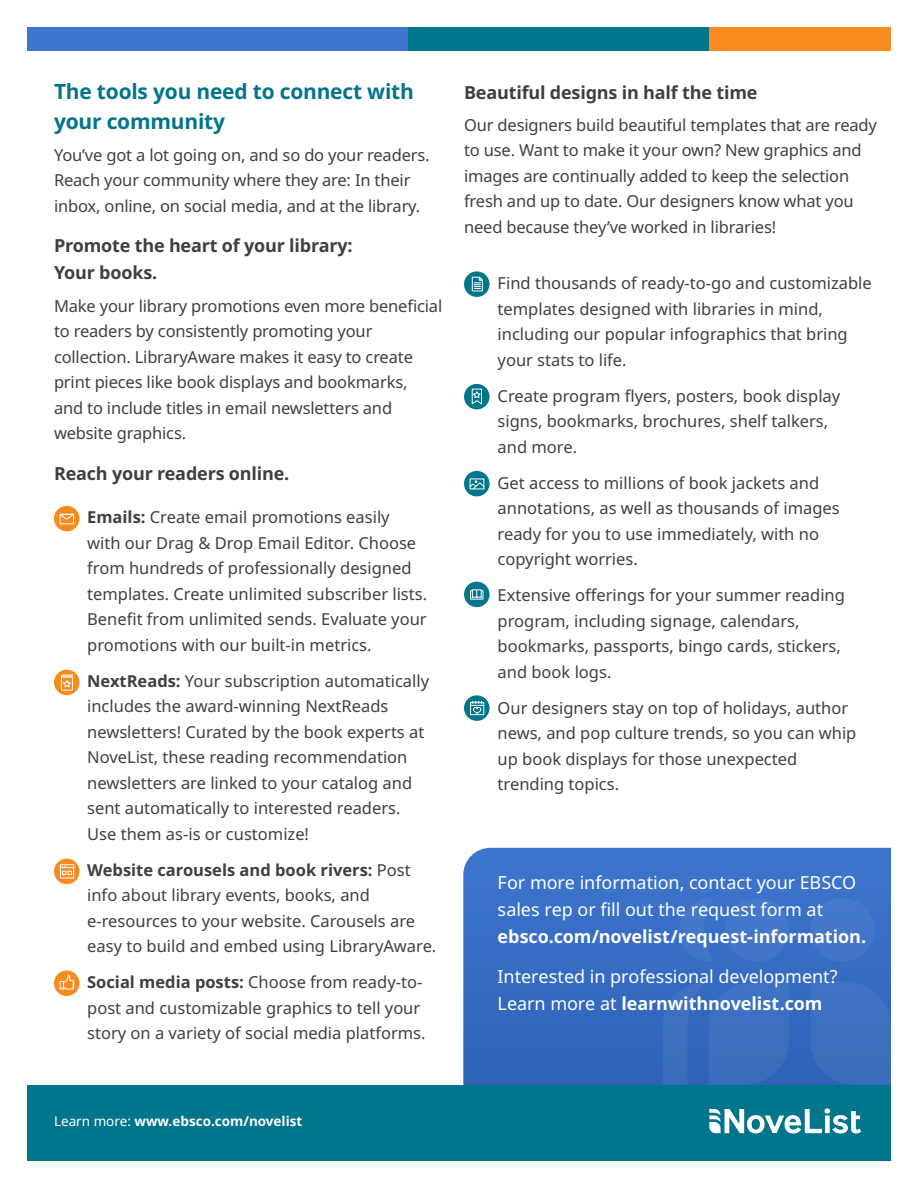
<style>
.page{position:relative;width:918px;height:1188px;background:#fff}
.page>*{position:absolute;margin:0;border:0;box-sizing:border-box;transform-origin:0 0}
.t1{font:700 21px/30px "Noto Sans";letter-spacing:-.01em;color:#00758c}
.t2{font:18px/27px "Noto Sans";letter-spacing:-.005em;color:#fff}
.t3{font:700 18px/27px "Noto Sans";letter-spacing:-.01em;color:#3d3f42}
.bullets{font:16.5px/25.5px "Noto Sans";color:#3d3f42}
.p2{font:16.5px/25.5px "Noto Sans";letter-spacing:-.01em;color:#3d3f42}
.t4{font:700 13.5px "Noto Sans";color:#fff}
.s1{font-weight:700}
.s2{font-weight:400}
</style>
<div class="page">
<svg style="left:463px;top:848px;width:428px;height:237px;background:#376dc3"></svg>
<div style="left:583px;top:27px;width:308px;height:24px;background:#f78b1e"></div>
<div style="left:305px;top:27px;width:404px;height:24px;background:#00758c"></div>
<div style="left:27px;top:27px;width:380px;height:24px;background:#3e75ce"></div>
<div style="left:27px;top:1085px;width:864px;height:76px;background:#00758c"></div>
<svg style="left:709px;top:1108px;width:152px;height:25px"></svg>
<svg style="left:679px;top:898px;width:36px;height:64px;background:#3e73c7"></svg>
<svg style="left:663px;top:982px;width:126px;height:103px;background:#396cbe"></svg>
<div style="left:725px;top:898px;width:64px;height:64px;background:#4377c9;border-radius:50%"></div>
<svg style="left:810px;top:982px;width:81px;height:103px;background:#3b6dbe"></svg>
<div style="left:810px;top:898px;width:64px;height:64px;background:#4377c9;border-radius:50%"></div>
<svg style="left:54px;top:506px;width:26px;height:25px"></svg>
<svg style="left:59px;top:513px;width:16px;height:7px"></svg>
<div style="left:54px;top:670px;width:26px;height:25px;background:#f78b1e;border-radius:50%"></div>
<svg style="left:61px;top:674px;width:12px;height:17px"></svg>
<svg style="left:54px;top:859px;width:26px;height:25px"></svg>
<div style="left:60px;top:864px;width:14px;height:14px;border:1px solid #fff"></div>
<svg style="left:60px;top:866px;width:14px;height:9px"></svg>
<svg style="left:54px;top:970px;width:26px;height:26px"></svg>
<svg style="left:60px;top:974px;width:15px;height:16px"></svg>
<svg style="left:464px;top:271px;width:26px;height:26px"></svg>
<svg style="left:472px;top:275px;width:11px;height:17px"></svg>
<div style="left:464px;top:384px;width:26px;height:25px;background:#00758c;border-radius:50%"></div>
<svg style="left:471px;top:388px;width:11px;height:17px"></svg>
<svg style="left:464px;top:471px;width:26px;height:25px"></svg>
<svg style="left:469px;top:480px;width:16px;height:10px"></svg>
<svg style="left:464px;top:695px;width:26px;height:26px"></svg>
<svg style="left:470px;top:701px;width:15px;height:14px"></svg>
<div style="left:464px;top:582px;width:26px;height:25px;background:#00758c;border-radius:50%"></div>
<div style="left:470px;top:590px;width:13px;height:9px;border:1px solid #fff"></div>
<svg style="left:472px;top:589px;width:10px;height:10px"></svg>
<h3 class="t1" style="left:54px;top:76px;width:361px">The tools you need to connect with your community</h3>
<p class="p2" style="left:54px;top:142px;width:377px">You’ve got a lot going on, and so do your readers.<br>Reach your community where they are: In their inbox, online, on social media, and at the library.</p>
<h4 class="t3" style="left:54px;top:233px;width:300px">Promote the heart of your library:<br>Your books.</h4>
<p class="p2" style="left:54px;top:293px;width:390px">Make your library promotions even more beneficial to readers by consistently promoting your collection. LibraryAware makes it easy to create print pieces like book displays and bookmarks,<br>and to include titles in email newsletters and website graphics.</p>
<h4 class="t3" style="left:54px;top:460px;width:237px">Reach your readers online.</h4>
<p class="bullets" style="left:87px;top:505px;width:341px"><span class="s1">Emails:</span> Create email promotions easily with our Drag &amp; Drop Email Editor. Choose from hundreds of professionally designed templates. Create unlimited subscriber lists.<br>Benefit from unlimited sends. Evaluate your promotions with our built-in metrics.</p>
<p class="bullets" style="left:87px;top:669px;width:343px"><span class="s1">NextReads:</span> Your subscription automatically includes the award-winning NextReads newsletters! Curated by the book experts at NoveList, these reading recommendation newsletters are linked to your catalog and sent automatically to interested readers.<br>Use them as-is or customize!</p>
<p class="bullets" style="left:87px;top:858px;width:351px"><span class="s1">Website carousels and book rivers:</span> Post info about library events, books, and e-resources to your website. Carousels are easy to build and embed using LibraryAware.</p>
<p class="bullets" style="left:87px;top:970px;width:340px"><span class="s1">Social media posts:</span> Choose from ready-to&shy;post and customizable graphics to tell your story on a variety of social media platforms.</p>
<h4 class="t3" style="left:464px;top:79px;width:295px">Beautiful designs in half the time</h4>
<p class="p2" style="left:464px;top:112px;width:414px">Our designers build beautiful templates that are ready to use. Want to make it your own? New graphics and images are continually added to keep the selection fresh and up to date. Our designers know what you need because they’ve worked in libraries!</p>
<p class="bullets" style="left:498px;top:271px;width:376px">Find thousands of ready-to-go and customizable templates designed with libraries in mind, including our popular infographics that bring your stats to life.</p>
<p class="bullets" style="left:498px;top:383px;width:344px">Create program flyers, posters, book display signs, bookmarks, brochures, shelf talkers, and more.</p>
<p class="bullets" style="left:498px;top:470px;width:344px">Get access to millions of book jackets and annotations, as well as thousands of images ready for you to use immediately, with no copyright worries.</p>
<p class="bullets" style="left:498px;top:583px;width:349px">Extensive offerings for your summer reading program, including signage, calendars, bookmarks, passports, bingo cards, stickers, and book logs.</p>
<p class="bullets" style="left:498px;top:695px;width:360px">Our designers stay on top of holidays, author news, and pop culture trends, so you can whip up book displays for those unexpected trending topics.</p>
<h5 class="t2" style="left:498px;top:869px;width:370px">For more information, contact your EBSCO sales rep or fill out the request form at <span class="s1">ebsco.com/novelist/request-information.</span></h5>
<h5 class="t2" style="left:498px;top:964px;width:341px">Interested in professional development?<br>Learn more at <span class="s1">learnwithnovelist.com</span></h5>
<p class="t4" style="left:54px;top:1111px;width:250px"><span class="s2">Learn more:</span> www.ebsco.com/novelist</p>
</div>
